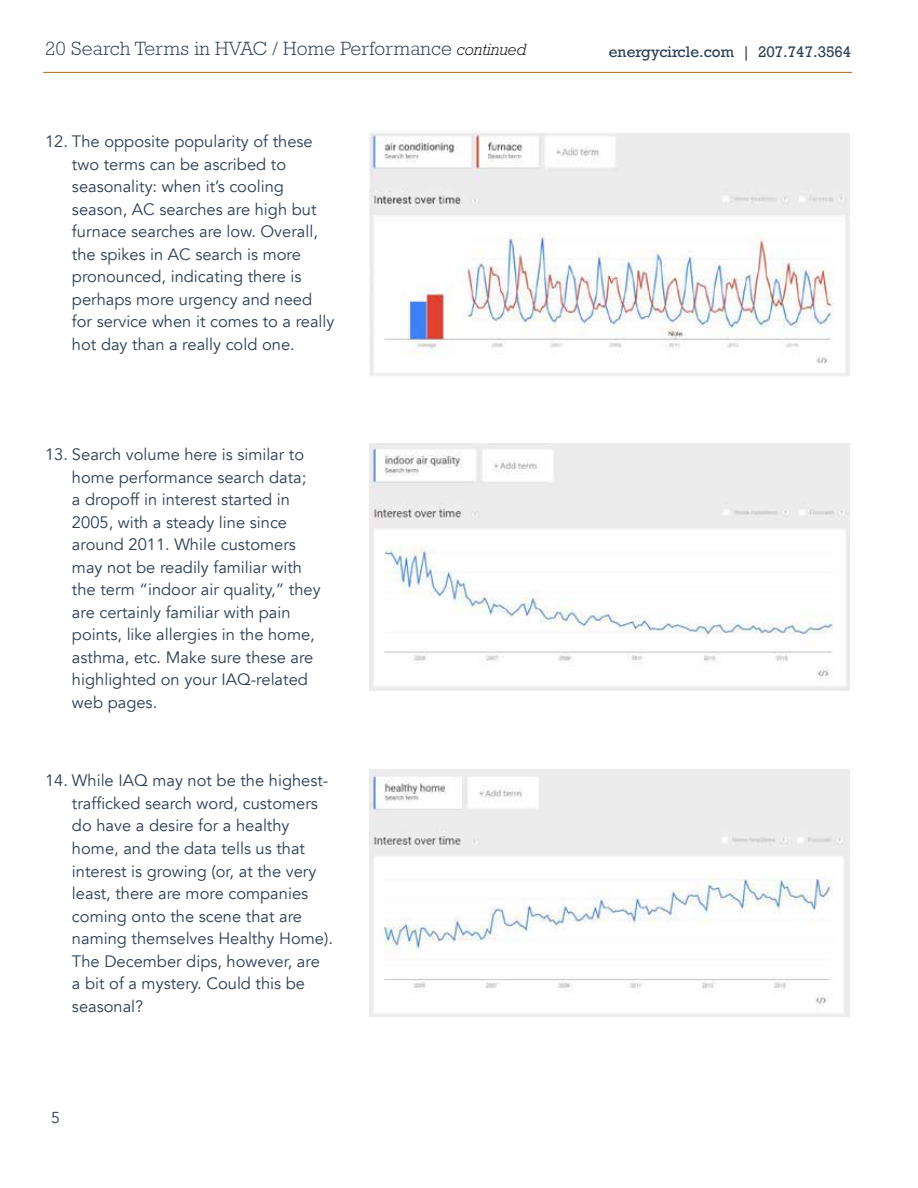
<style>
.page{position:relative;width:918px;height:1188px;background:#fff}
.page>*{position:absolute;margin:0;border:0;box-sizing:border-box;transform-origin:0 0}
.t1{font:300 19.5px "Rockwell";letter-spacing:.01em;color:#2e3f56}
.t2{font:16.5px/22.5px "Avenir";color:#2e3f56}
.t3{font:15.9px "Avenir";color:#2e3f56}
.t4{font:14.4px "Rockwell";color:#2e3f56}
.s1{font-style:italic;font-size:16.5px;color:#000}
</style>
<div class="page">
<img style="left:369px;top:130px;width:480px;height:246px">
<img style="left:369px;top:444px;width:480px;height:246px">
<img style="left:369px;top:770px;width:480px;height:246px">
<hr style="left:43px;top:72px;width:809px;height:1px;background:#aa691b">
<p class="t1" style="left:45px;top:37px;width:482px">20 Search Terms in HVAC / Home Performance <span class="s1">continued</span></p>
<p class="t4" style="left:609px;top:43px;width:244px">energycircle.com | 207.747.3564</p>
<p class="t2" style="left:72px;top:130px;width:264px;text-indent:-27px">12. The opposite popularity of these two terms can be ascribed to seasonality: when it’s cooling season, AC searches are high but furnace searches are low. Overall, the spikes in AC search is more pronounced, indicating there is perhaps more urgency and need for service when it comes to a really hot day than a really cold one.</p>
<p class="t2" style="left:72px;top:444px;width:250px;text-indent:-27px">13. Search volume here is similar to home performance search data;<br>a dropoff in interest started in<br>2005, with a steady line since around 2011. While customers may not be readily familiar with the term “indoor air quality,” they are certainly familiar with pain points, like allergies in the home, asthma, etc. Make sure these are highlighted on your IAQ-related web pages.</p>
<p class="t2" style="left:72px;top:770px;width:262px;text-indent:-27px">14. While IAQ may not be the highest&shy;trafficked search word, customers do have a desire for a healthy home, and the data tells us that interest is growing (or, at the very least, there are more companies coming onto the scene that are naming themselves Healthy Home).<br>The December dips, however, are<br>a bit of a mystery. Could this be seasonal?</p>
<p class="t3" style="left:51px;top:1108px;width:10px">5</p>
</div>
